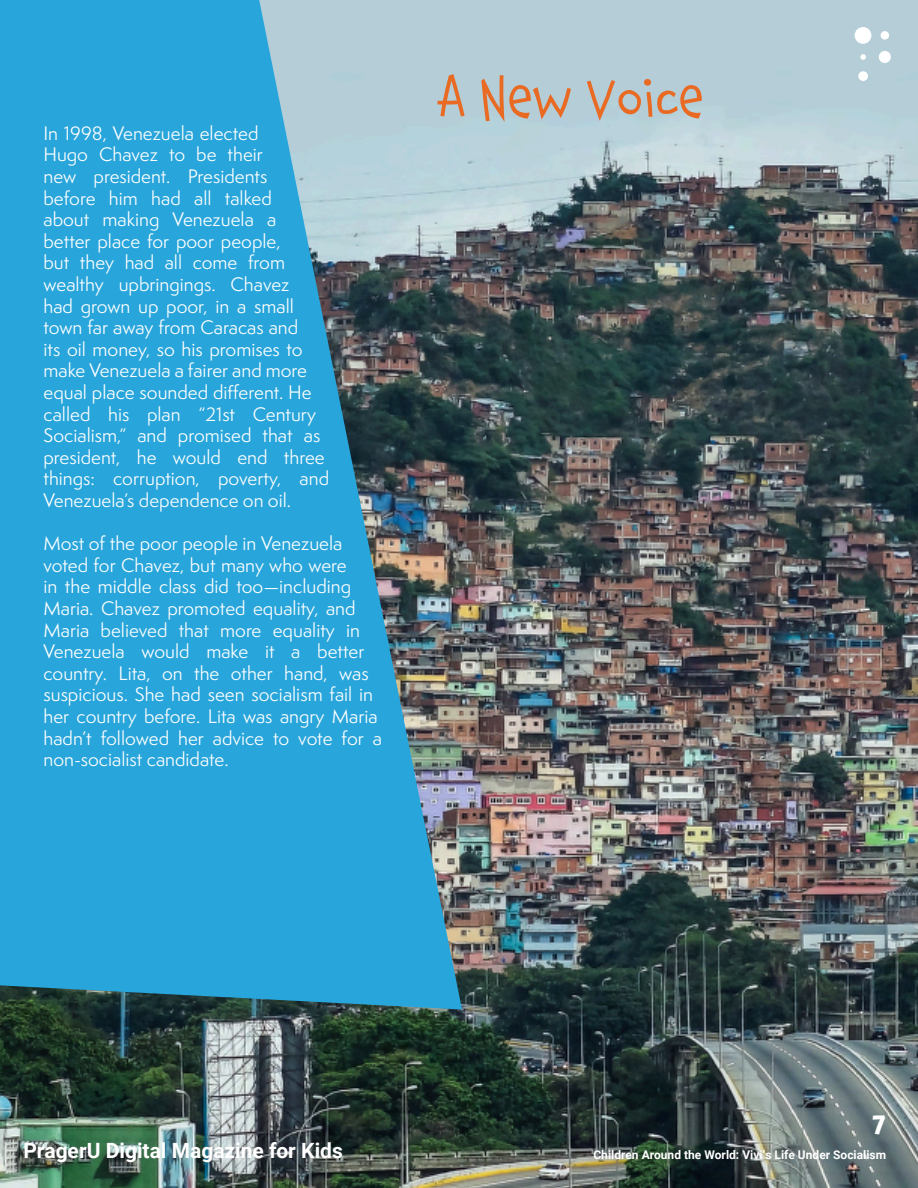
<style>
.page{position:relative;width:918px;height:1188px;background:#fff}
.page>*{position:absolute;margin:0;border:0;box-sizing:border-box;transform-origin:0 0}
.t1{font:54px "Chaloops";color:#e96a23}
.t2{font:700 27px "Chaloops";color:#fff}
.t3{font:700 21px "Roboto";color:#fff}
.t4{font:18px/21.6px "Semplicita Pro";color:#fff}
.t5{font:700 12px "Roboto";color:#fff}
</style>
<div class="page">
<img style="left:0;top:0;width:918px;height:1188px">
<svg style="left:0;top:0;width:462px;height:1010px;fill:#28a5db"></svg>
<div style="left:879px;top:51px;width:12px;height:12px;background:#fff;border-radius:50%"></div>
<div style="left:858px;top:71px;width:10px;height:10px;background:#fff;border-radius:50%"></div>
<div style="left:881px;top:31px;width:8px;height:9px;background:#fff;border-radius:50%"></div>
<svg style="left:860px;top:54px;width:6px;height:6px"></svg>
<div style="left:855px;top:27px;width:16px;height:17px;background:#fff;border-radius:50%"></div>
<p class="t4" style="left:44px;top:122px;width:287px">In 1998, Venezuela elected<br>Hugo Chavez to be their<br>new president. Presidents<br>before him had all talked<br>about making Venezuela a<br>better place for poor people,<br>but they had all come from wealthy upbringings. Chavez<br>had grown up poor, in a small town far away from Caracas and<br>its oil money, so his promises to make Venezuela a fairer and more equal place sounded different. He called his plan “21st Century<br>Socialism,” and promised that as president, he would end three things: corruption, poverty, and<br>Venezuela’s dependence on oil.</p>
<p class="t4" style="left:44px;top:532px;width:340px">Most of the poor people in Venezuela voted for Chavez, but many who were<br>in the middle class did too—including Maria. Chavez promoted equality, and Maria believed that more equality in Venezuela would make it a better country. Lita, on the other hand, was suspicious. She had seen socialism fail in her country before. Lita was angry Maria hadn’t followed her advice to vote for a non-socialist candidate.</p>
<h1 class="t1" style="left:439px;top:54px;width:267px">A New Voice</h1>
<h2 class="t2" style="left:872px;top:1102px;width:15px">7</h2>
<p class="t3" style="left:23px;top:1135px;width:321px">PragerU Digital Magazine for Kids</p>
<p class="t5" style="left:593px;top:1147px;width:294px">Children Around the World: Vivi’s Life Under Socialism</p>
</div>
